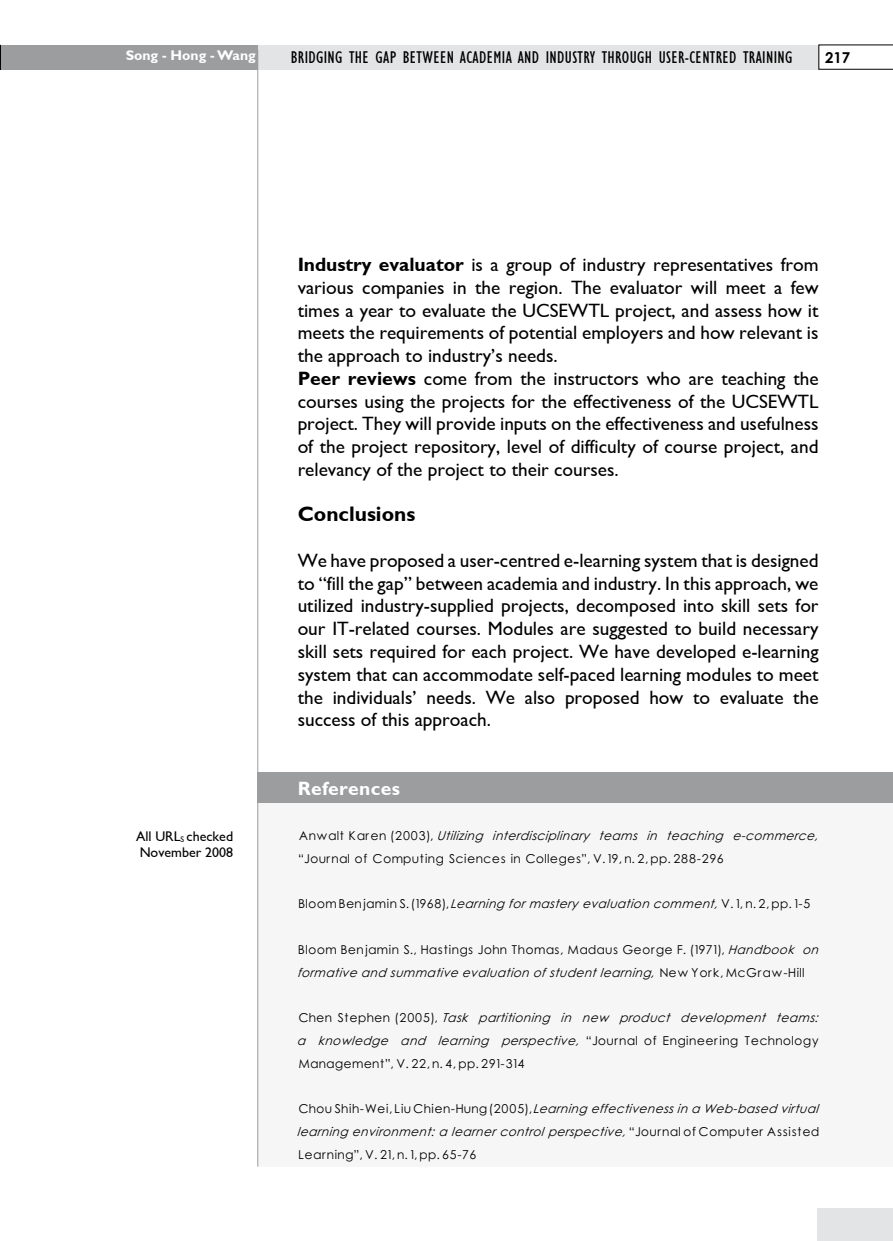
<style>
.page{position:relative;width:893px;height:1241px;background:#fff}
.page>*{position:absolute;margin:0;border:0;box-sizing:border-box;transform-origin:0 0}
.t1{font:700 21px "Formamente";color:#000}
.t2{font:19.25px/22.8px "Formamente";color:#000}
.t3{font:700 19.25px "Formamente";letter-spacing:.02em;color:#fff}
.t4{font:17.5px "Formamente Condensed";letter-spacing:.02em;color:#000}
.t5{font:700 15.05px "Century Gothic";color:#000}
.t6{font:14px/16.8px "Formamente";color:#000}
.t7{font:700 14px "Formamente";color:#fff}
.t8{font:italic 12.25px/22.8px "Forma Gotik i";color:#000}
.t9{font:12.25px "Forma Gotik";letter-spacing:.03em;color:#000}
.s1{font-weight:700}
.s2{font-family:"Forma Gotik";font-style:normal}
.s3{font-family:"Forma Gotik i";font-style:italic}
</style>
<div class="page">
<div style="left:258px;top:794px;width:635px;height:372px;background:#f6f6f6"></div>
<div style="left:258px;top:771px;width:635px;height:31px;background:#9c9d9f"></div>
<div style="left:228px;top:45px;width:591px;height:24px;background:#e3e4e5"></div>
<div style="left:0;top:45px;width:258px;height:24px;background:#9c9d9f"></div>
<svg style="left:0;top:45px;width:1px;height:24px"></svg>
<svg style="left:819px;top:45px;width:74px;height:24px"></svg>
<div style="left:818px;top:1208px;width:75px;height:32px;background:#e3e4e5"></div>
<hr style="left:257px;top:50px;width:1px;height:1116px;background:#9c9d9f">
<p class="t7" style="left:126px;top:47px;width:132px">Song - Hong - Wang</p>
<p class="t4" style="left:291px;top:47px;width:503px">BRIDGING THE GAP BETWEEN ACADEMIA AND INDUSTRY THROUGH USER-CENTRED TRAINING</p>
<p class="t5" style="left:825px;top:48px;width:27px">217</p>
<p class="t6" style="left:136px;top:827px;width:99px">All URL<sub>S</sub> checked<br>November 2008</p>
<p class="t2" style="left:298px;top:253px;width:522px"><span class="s1">Industry evaluator</span> is a group of industry representatives from various companies in the region. The evaluator will meet a few times a year to evaluate the UCSEWTL project, and assess how it meets the requirements of potential employers and how relevant is the approach to industry’s needs.<br><span class="s1">Peer reviews</span> come from the instructors who are teaching the courses using the projects for the effectiveness of the UCSEWTL project. They will provide inputs on the effectiveness and usefulness of the project repository, level of difficulty of course project, and relevancy of the project to their courses.</p>
<p class="t1" style="left:298px;top:501px;width:119px">Conclusions</p>
<p class="t2" style="left:298px;top:549px;width:522px;text-align:justify">We have proposed a user-centred e-learning system that is designed to “fill the gap” between academia and industry. In this approach, we utilized industry-supplied projects, decomposed into skill sets for our IT-related courses. Modules are suggested to build necessary skill sets required for each project. We have developed e-learning system that can accommodate self-paced learning modules to meet the individuals’ needs. We also proposed how to evaluate the success of this approach.</p>
<p class="t3" style="left:298px;top:776px;width:104px">References</p>
<p class="t8" style="left:298px;top:824px;width:525px"><span class="s2">A n w a l t K a r e n ( 2 0 0 3 ) ,</span> Utilizing interdisciplinary teams in teaching e-commerce,</p>
<p class="t9" style="left:298px;top:849px;width:427px">“Journal of Computing Sciences in Colleges”, V. 19, n. 2, pp. 288-296</p>
<p class="t9" style="left:298px;top:895px;width:514px">B l o o m B e n j a m i n S . ( 1 9 6 8 ) , <span class="s3">Learning for mastery evaluation comment,</span>V . 1 , n . 2 , p p . 1 - 5</p>
<p class="t9" style="left:298px;top:940px;width:525px">Bloom Benjamin S., Hastings John Thomas, Madaus George F. (1971), <span class="s3">Handbook on</span></p>
<p class="t8" style="left:298px;top:960px;width:508px">formative and summative evaluation of student learning, <span class="s2">N e w Y o r k , M c G r a w - H i l l</span></p>
<p class="t8" style="left:298px;top:1006px;width:525px"><span class="s2">C h e n S t e p h e n ( 2 0 0 5 ) ,</span> Task partitioning in new product development teams: a knowledge and learning perspective, <span class="s2">“ J o u r n a l o f E n g i n e e r i n g T e c h n o l o g y</span></p>
<p class="t9" style="left:298px;top:1054px;width:228px">Management”, V. 22, n. 4, pp. 291-314</p>
<p class="t8" style="left:298px;top:1097px;width:525px"><span class="s2">C h o u S h i h - W e i , L i u C h i e n - H u n g ( 2 0 0 5 ) ,</span> Learning effectiveness in a Web-based virtual learning environment: a learner control perspective,<span class="s2">“ J o u r n a l o f C o m p u t e r A s s i s t e d</span></p>
<p class="t9" style="left:298px;top:1145px;width:180px">Learning”, V. 21, n. 1, pp. 65-76</p>
</div>
